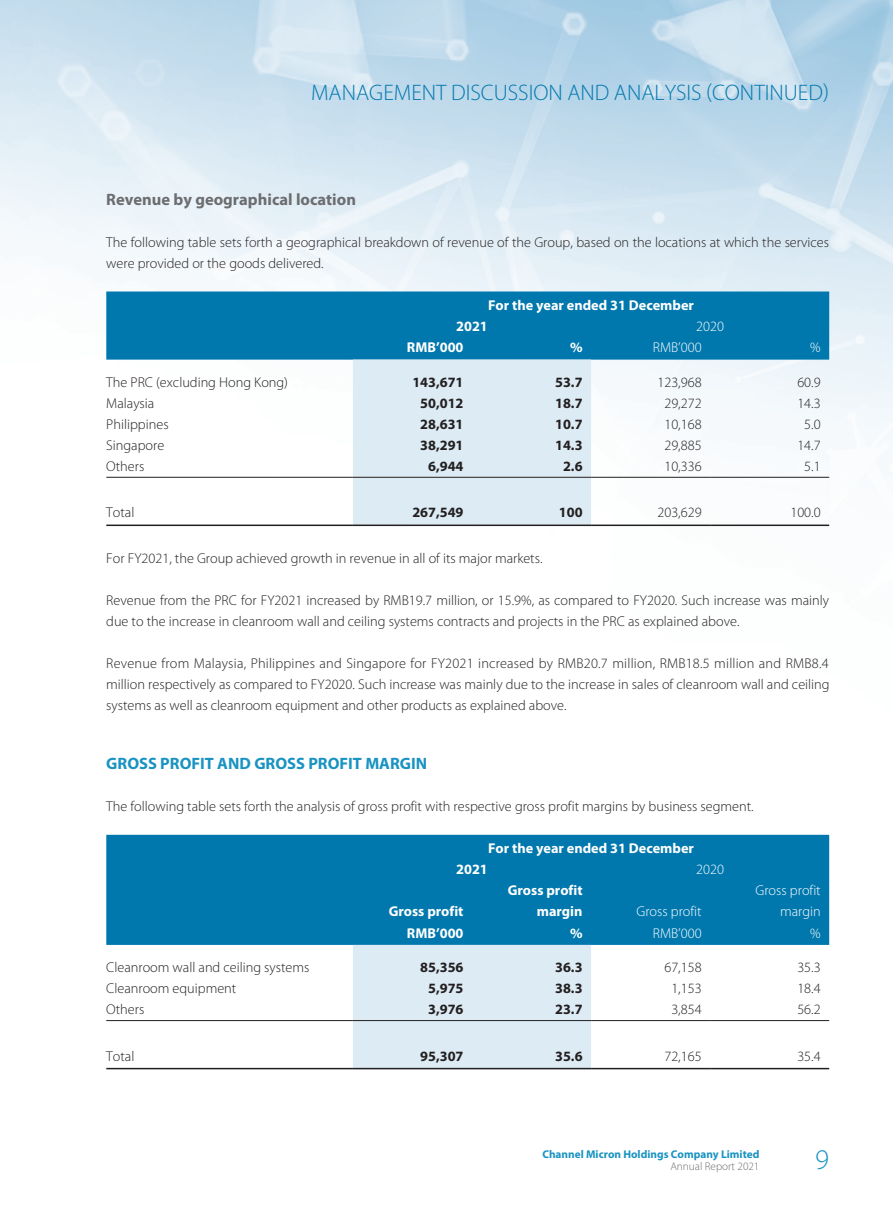
<style>
.page{position:relative;width:893px;height:1212px;background:#fff}
.page>*{position:absolute;margin:0;border:0;box-sizing:border-box;transform-origin:0 0}
.t1{font:300 28.5px "Myriad Pro";color:#1993c2}
.t2{font:300 22.5px "Myriad Pro";color:#0078ae}
._01_H1{font:700 16.5px "Myriad Pro";color:#1993c2}
._02_H2{font:700 16.5px "Myriad Pro";color:#6c6d70}
._00_txt{font:300 14.25px/21px "Myriad Pro";color:#231f20}
._50_Table_txt{font:300 14.25px "Myriad Pro";color:#231f20}
._50_Table_txt-2{font:700 14.25px "Myriad Pro";color:#fff}
._50_Table_txt-3{font:700 14.25px "Myriad Pro";color:#231f20}
._50_Table_txt-4{font:300 14.25px "Myriad Pro";color:#fff}
.t3{font:700 11.25px "Myriad Pro";color:#1993c2}
.t4{font:300 11.25px "Myriad Pro";color:#6c6d70}
</style>
<div class="page">
<div style="left:106px;top:291px;width:723px;height:69px;background:#0078ae"></div>
<div style="left:353px;top:360px;width:238px;height:164px;background:#dcebf4"></div>
<hr style="left:106px;top:477px;width:247px;height:1px;background:#231f20">
<hr style="left:353px;top:477px;width:119px;height:1px;background:#231f20">
<hr style="left:472px;top:477px;width:119px;height:1px;background:#231f20">
<hr style="left:591px;top:477px;width:119px;height:1px;background:#231f20">
<hr style="left:710px;top:477px;width:119px;height:1px;background:#231f20">
<hr style="left:106px;top:524px;width:247px;height:2px;background:#231f20">
<hr style="left:353px;top:524px;width:119px;height:2px;background:#231f20">
<hr style="left:472px;top:524px;width:119px;height:2px;background:#231f20">
<hr style="left:591px;top:524px;width:119px;height:2px;background:#231f20">
<hr style="left:710px;top:524px;width:119px;height:2px;background:#231f20">
<div style="left:106px;top:835px;width:723px;height:110px;background:#0078ae"></div>
<div style="left:353px;top:945px;width:238px;height:123px;background:#dcebf4"></div>
<hr style="left:106px;top:1020px;width:247px;height:1px;background:#231f20">
<hr style="left:353px;top:1020px;width:119px;height:1px;background:#231f20">
<hr style="left:472px;top:1020px;width:119px;height:1px;background:#231f20">
<hr style="left:591px;top:1020px;width:119px;height:1px;background:#231f20">
<hr style="left:710px;top:1020px;width:119px;height:1px;background:#231f20">
<hr style="left:106px;top:1068px;width:247px;height:1px;background:#231f20">
<hr style="left:353px;top:1068px;width:119px;height:1px;background:#231f20">
<hr style="left:472px;top:1068px;width:119px;height:1px;background:#231f20">
<hr style="left:591px;top:1068px;width:119px;height:1px;background:#231f20">
<hr style="left:710px;top:1068px;width:119px;height:1px;background:#231f20">
<h2 class="t2" style="left:311px;top:79px;width:519px">MANAGEMENT DISCUSSION AND ANALYSIS (CONTINUED)</h2>
<p class="_02_H2" style="left:106px;top:189px;width:251px">Revenue by geographical location</p>
<p class="_00_txt" style="left:106px;top:232px;width:724px">The following table sets forth a geographical breakdown of revenue of the Group, based on the locations at which the services were provided or the goods delivered.</p>
<p class="_50_Table_txt-2" style="left:488px;top:296px;width:207px">For the year ended 31 December</p>
<p class="_50_Table_txt-2" style="left:456px;top:317px;width:33px">2021</p>
<p class="_50_Table_txt-4" style="left:696px;top:318px;width:29px">2020</p>
<p class="_50_Table_txt-2" style="left:407px;top:338px;width:58px">RMB’000</p>
<p class="_50_Table_txt-2" style="left:570px;top:338px;width:14px">%</p>
<p class="_50_Table_txt-4" style="left:653px;top:339px;width:50px">RMB’000</p>
<p class="_50_Table_txt-4" style="left:810px;top:339px;width:12px">%</p>
<p class="_50_Table_txt" style="left:106px;top:373px;width:183px">The PRC (excluding Hong Kong)</p>
<p class="_50_Table_txt-3" style="left:412px;top:373px;width:53px">143,671</p>
<p class="_50_Table_txt-3" style="left:555px;top:373px;width:29px">53.7</p>
<p class="_50_Table_txt" style="left:657px;top:373px;width:46px">123,968</p>
<p class="_50_Table_txt" style="left:797px;top:373px;width:25px">60.9</p>
<p class="_50_Table_txt" style="left:106px;top:394px;width:50px">Malaysia</p>
<p class="_50_Table_txt-3" style="left:420px;top:394px;width:45px">50,012</p>
<p class="_50_Table_txt-3" style="left:555px;top:394px;width:29px">18.7</p>
<p class="_50_Table_txt" style="left:664px;top:394px;width:39px">29,272</p>
<p class="_50_Table_txt" style="left:797px;top:394px;width:25px">14.3</p>
<p class="_50_Table_txt" style="left:106px;top:415px;width:64px">Philippines</p>
<p class="_50_Table_txt-3" style="left:420px;top:415px;width:45px">28,631</p>
<p class="_50_Table_txt-3" style="left:555px;top:415px;width:29px">10.7</p>
<p class="_50_Table_txt" style="left:664px;top:415px;width:39px">10,168</p>
<p class="_50_Table_txt" style="left:804px;top:415px;width:18px">5.0</p>
<p class="_50_Table_txt" style="left:106px;top:436px;width:60px">Singapore</p>
<p class="_50_Table_txt-3" style="left:420px;top:436px;width:45px">38,291</p>
<p class="_50_Table_txt-3" style="left:555px;top:436px;width:29px">14.3</p>
<p class="_50_Table_txt" style="left:664px;top:436px;width:39px">29,885</p>
<p class="_50_Table_txt" style="left:797px;top:436px;width:25px">14.7</p>
<p class="_50_Table_txt" style="left:106px;top:457px;width:40px">Others</p>
<p class="_50_Table_txt-3" style="left:428px;top:457px;width:37px">6,944</p>
<p class="_50_Table_txt-3" style="left:563px;top:457px;width:21px">2.6</p>
<p class="_50_Table_txt" style="left:664px;top:457px;width:39px">10,336</p>
<p class="_50_Table_txt" style="left:804px;top:457px;width:18px">5.1</p>
<p class="_50_Table_txt" style="left:106px;top:504px;width:30px">Total</p>
<p class="_50_Table_txt-3" style="left:412px;top:503px;width:53px">267,549</p>
<p class="_50_Table_txt-3" style="left:559px;top:503px;width:25px">100</p>
<p class="_50_Table_txt" style="left:657px;top:504px;width:46px">203,629</p>
<p class="_50_Table_txt" style="left:790px;top:504px;width:32px">100.0</p>
<p class="_00_txt" style="left:106px;top:548px;width:438px">For FY2021, the Group achieved growth in revenue in all of its major markets.</p>
<p class="_00_txt" style="left:106px;top:590px;width:724px">Revenue from the PRC for FY2021 increased by RMB19.7 million, or 15.9%, as compared to FY2020. Such increase was mainly due to the increase in cleanroom wall and ceiling systems contracts and projects in the PRC as explained above.</p>
<p class="_00_txt" style="left:106px;top:653px;width:725px;text-align:justify">Revenue from Malaysia, Philippines and Singapore for FY2021 increased by RMB20.7 million, RMB18.5 million and RMB8.4 million respectively as compared to FY2020. Such increase was mainly due to the increase in sales of cleanroom wall and ceiling systems as well as cleanroom equipment and other products as explained above.</p>
<p class="_01_H1" style="left:106px;top:753px;width:322px">GROSS PROFIT AND GROSS PROFIT MARGIN</p>
<p class="_00_txt" style="left:106px;top:796px;width:649px">The following table sets forth the analysis of gross profit with respective gross profit margins by business segment.</p>
<p class="_50_Table_txt-2" style="left:488px;top:839px;width:207px">For the year ended 31 December</p>
<p class="_50_Table_txt-2" style="left:456px;top:860px;width:33px">2021</p>
<p class="_50_Table_txt-4" style="left:696px;top:861px;width:29px">2020</p>
<p class="_50_Table_txt-2" style="left:389px;top:902px;width:76px">Gross profit</p>
<p class="_50_Table_txt-2" style="left:508px;top:881px;width:76px">Gross profit</p>
<p class="_50_Table_txt-2" style="left:537px;top:902px;width:47px">margin</p>
<p class="_50_Table_txt-4" style="left:636px;top:903px;width:67px">Gross profit</p>
<p class="_50_Table_txt-4" style="left:755px;top:882px;width:67px">Gross profit</p>
<p class="_50_Table_txt-4" style="left:780px;top:903px;width:42px">margin</p>
<p class="_50_Table_txt-2" style="left:407px;top:923px;width:58px">RMB’000</p>
<p class="_50_Table_txt-2" style="left:570px;top:923px;width:14px">%</p>
<p class="_50_Table_txt-4" style="left:653px;top:924px;width:50px">RMB’000</p>
<p class="_50_Table_txt-4" style="left:810px;top:924px;width:12px">%</p>
<p class="_50_Table_txt" style="left:106px;top:959px;width:205px">Cleanroom wall and ceiling systems</p>
<p class="_50_Table_txt-3" style="left:420px;top:958px;width:45px">85,356</p>
<p class="_50_Table_txt-3" style="left:555px;top:958px;width:29px">36.3</p>
<p class="_50_Table_txt" style="left:664px;top:959px;width:39px">67,158</p>
<p class="_50_Table_txt" style="left:797px;top:959px;width:25px">35.3</p>
<p class="_50_Table_txt" style="left:106px;top:980px;width:131px">Cleanroom equipment</p>
<p class="_50_Table_txt-3" style="left:428px;top:979px;width:37px">5,975</p>
<p class="_50_Table_txt-3" style="left:555px;top:979px;width:29px">38.3</p>
<p class="_50_Table_txt" style="left:671px;top:980px;width:32px">1,153</p>
<p class="_50_Table_txt" style="left:797px;top:980px;width:25px">18.4</p>
<p class="_50_Table_txt" style="left:106px;top:1001px;width:40px">Others</p>
<p class="_50_Table_txt-3" style="left:428px;top:1000px;width:37px">3,976</p>
<p class="_50_Table_txt-3" style="left:555px;top:1000px;width:29px">23.7</p>
<p class="_50_Table_txt" style="left:671px;top:1001px;width:32px">3,854</p>
<p class="_50_Table_txt" style="left:797px;top:1001px;width:25px">56.2</p>
<p class="_50_Table_txt" style="left:106px;top:1047px;width:30px">Total</p>
<p class="_50_Table_txt-3" style="left:420px;top:1046px;width:45px">95,307</p>
<p class="_50_Table_txt-3" style="left:555px;top:1046px;width:29px">35.6</p>
<p class="_50_Table_txt" style="left:664px;top:1047px;width:39px">72,165</p>
<p class="_50_Table_txt" style="left:797px;top:1047px;width:25px">35.4</p>
<p class="t3" style="left:542px;top:1147px;width:219px">Channel Micron Holdings Company Limited</p>
<p class="t4" style="left:670px;top:1159px;width:91px">Annual Report 2021</p>
<h1 class="t1" style="left:815px;top:1142px;width:15px">9</h1>
</div>
